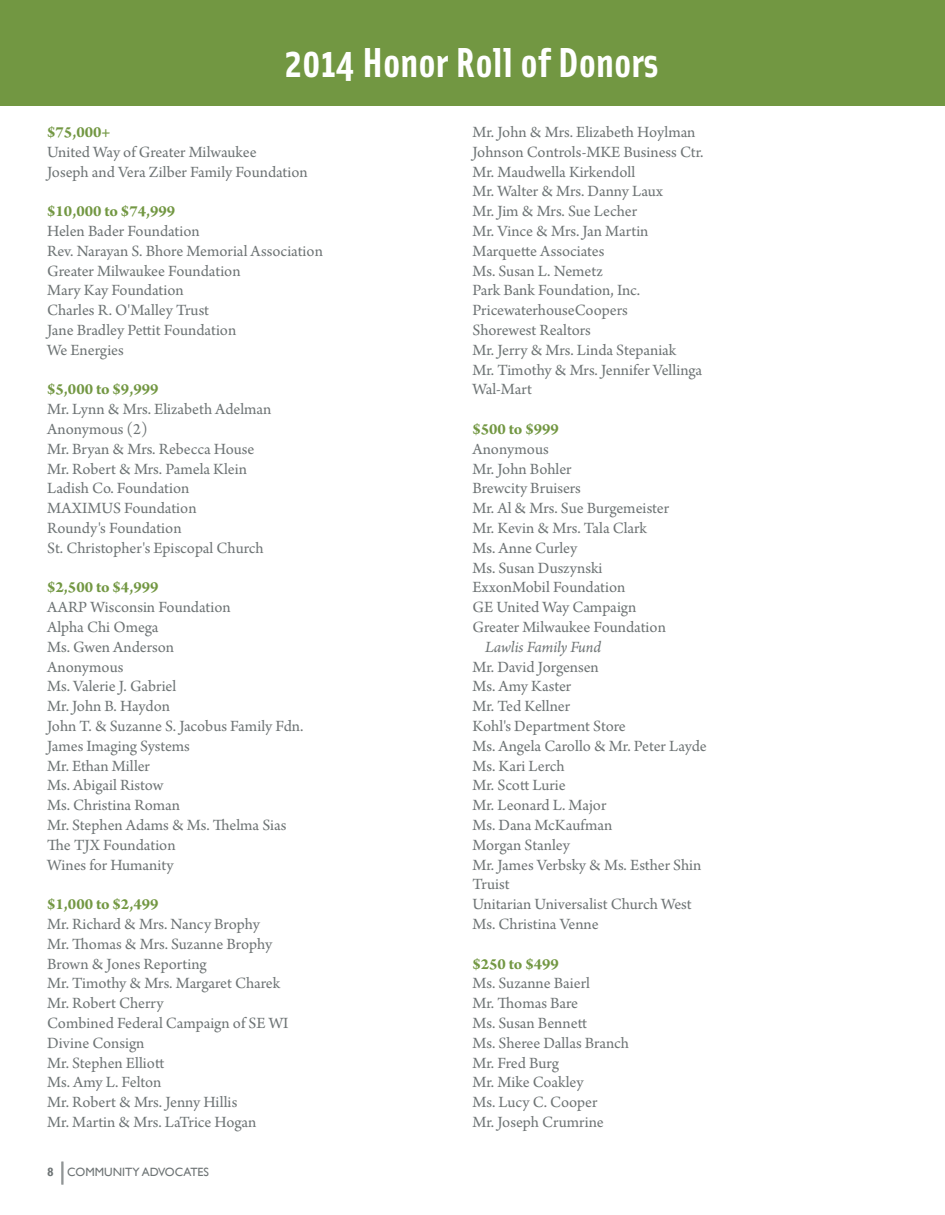
<style>
.page{position:relative;width:945px;height:1215px;background:#fff}
.page>*{position:absolute;margin:0;border:0;box-sizing:border-box;transform-origin:0 0}
.t1{font:700 42px "Solex";color:#fff}
.t2{font:16.5px "Arno Pro";letter-spacing:-.005em;color:#6e7475}
.t3{font:700 16.5px "Arno Pro";color:#729742}
.t4{font:italic 16.5px "Arno Pro";letter-spacing:-.005em;color:#6e7475}
.t5{font:12px "Gill Sans";color:#6e7475}
.s1{font-weight:700}
</style>
<div class="page">
<div style="left:932px;top:0;width:13px;height:105px;background:#729742"></div>
<div style="left:0;top:0;width:932px;height:105px;background:#729742"></div>
<svg style="left:62px;top:1162px;width:2px;height:23px"></svg>
<p class="t1" style="left:285px;top:35px;width:375px">2014 Honor Roll of Donors</p>
<p class="t3" style="left:47px;top:122px;width:65px">$75,000+</p>
<p class="t2" style="left:47px;top:142px;width:211px">United Way of Greater Milwaukee</p>
<p class="t2" style="left:47px;top:162px;width:262px">Joseph and Vera Zilber Family Foundation</p>
<p class="t3" style="left:47px;top:202px;width:130px">$10,000 to $74,999</p>
<p class="t2" style="left:47px;top:222px;width:154px">Helen Bader Foundation</p>
<p class="t2" style="left:47px;top:241px;width:277px">Rev. Narayan S. Bhore Memorial Association</p>
<p class="t2" style="left:47px;top:261px;width:195px">Greater Milwaukee Foundation</p>
<p class="t2" style="left:47px;top:281px;width:138px">Mary Kay Foundation</p>
<p class="t2" style="left:47px;top:301px;width:163px">Charles R. O'Malley Trust</p>
<p class="t2" style="left:47px;top:321px;width:191px">Jane Bradley Pettit Foundation</p>
<p class="t2" style="left:47px;top:340px;width:78px">We Energies</p>
<p class="t3" style="left:47px;top:380px;width:113px">$5,000 to $9,999</p>
<p class="t2" style="left:47px;top:400px;width:226px">Mr. Lynn &amp; Mrs. Elizabeth Adelman</p>
<p class="t2" style="left:47px;top:420px;width:102px">Anonymous (2)</p>
<p class="t2" style="left:47px;top:439px;width:209px">Mr. Bryan &amp; Mrs. Rebecca House</p>
<p class="t2" style="left:47px;top:459px;width:201px">Mr. Robert &amp; Mrs. Pamela Klein</p>
<p class="t2" style="left:47px;top:479px;width:144px">Ladish Co. Foundation</p>
<p class="t2" style="left:47px;top:499px;width:151px">MAXIMUS Foundation</p>
<p class="t2" style="left:47px;top:519px;width:136px">Roundy's Foundation</p>
<p class="t2" style="left:47px;top:538px;width:218px">St. Christopher's Episcopal Church</p>
<p class="t3" style="left:47px;top:578px;width:113px">$2,500 to $4,999</p>
<p class="t2" style="left:47px;top:598px;width:185px">AARP Wisconsin Foundation</p>
<p class="t2" style="left:47px;top:618px;width:113px">Alpha Chi Omega</p>
<p class="t2" style="left:47px;top:637px;width:129px">Ms. Gwen Anderson</p>
<p class="t2" style="left:47px;top:657px;width:78px">Anonymous</p>
<p class="t2" style="left:47px;top:677px;width:131px">Ms. Valerie J. Gabriel</p>
<p class="t2" style="left:47px;top:697px;width:124px">Mr. John B. Haydon</p>
<p class="t2" style="left:47px;top:717px;width:258px">John T. &amp; Suzanne S. Jacobus Family Fdn.</p>
<p class="t2" style="left:47px;top:736px;width:144px">James Imaging Systems</p>
<p class="t2" style="left:47px;top:756px;width:104px">Mr. Ethan Miller</p>
<p class="t2" style="left:47px;top:776px;width:118px">Ms. Abigail Ristow</p>
<p class="t2" style="left:47px;top:796px;width:134px">Ms. Christina Roman</p>
<p class="t2" style="left:47px;top:816px;width:241px">Mr. Stephen Adams &amp; Ms. Thelma Sias</p>
<p class="t2" style="left:47px;top:835px;width:130px">The TJX Foundation</p>
<p class="t2" style="left:47px;top:855px;width:128px">Wines for Humanity</p>
<p class="t3" style="left:47px;top:895px;width:113px">$1,000 to $2,499</p>
<p class="t2" style="left:47px;top:915px;width:214px">Mr. Richard &amp; Mrs. Nancy Brophy</p>
<p class="t2" style="left:47px;top:934px;width:226px">Mr. Thomas &amp; Mrs. Suzanne Brophy</p>
<p class="t2" style="left:47px;top:954px;width:161px">Brown &amp; Jones Reporting</p>
<p class="t2" style="left:47px;top:974px;width:235px">Mr. Timothy &amp; Mrs. Margaret Charek</p>
<p class="t2" style="left:47px;top:994px;width:118px">Mr. Robert Cherry</p>
<p class="t2" style="left:47px;top:1014px;width:243px">Combined Federal Campaign of SE WI</p>
<p class="t2" style="left:47px;top:1033px;width:99px">Divine Consign</p>
<p class="t2" style="left:47px;top:1053px;width:119px">Mr. Stephen Elliott</p>
<p class="t2" style="left:47px;top:1073px;width:116px">Ms. Amy L. Felton</p>
<p class="t2" style="left:47px;top:1093px;width:192px">Mr. Robert &amp; Mrs. Jenny Hillis</p>
<p class="t2" style="left:47px;top:1113px;width:211px">Mr. Martin &amp; Mrs. LaTrice Hogan</p>
<p class="t5" style="left:47px;top:1165px;width:163px"><span class="s1">8</span> COMMUNITY ADVOCATES</p>
<p class="t2" style="left:472px;top:123px;width:225px">Mr. John &amp; Mrs. Elizabeth Hoylman</p>
<p class="t2" style="left:472px;top:142px;width:233px">Johnson Controls-MKE Business Ctr.</p>
<p class="t2" style="left:472px;top:162px;width:164px">Mr. Maudwella Kirkendoll</p>
<p class="t2" style="left:472px;top:182px;width:192px">Mr. Walter &amp; Mrs. Danny Laux</p>
<p class="t2" style="left:472px;top:202px;width:166px">Mr. Jim &amp; Mrs. Sue Lecher</p>
<p class="t2" style="left:472px;top:222px;width:178px">Mr. Vince &amp; Mrs. Jan Martin</p>
<p class="t2" style="left:472px;top:241px;width:133px">Marquette Associates</p>
<p class="t2" style="left:472px;top:261px;width:132px">Ms. Susan L. Nemetz</p>
<p class="t2" style="left:472px;top:281px;width:169px">Park Bank Foundation, Inc.</p>
<p class="t2" style="left:472px;top:301px;width:157px">PricewaterhouseCoopers</p>
<p class="t2" style="left:472px;top:321px;width:120px">Shorewest Realtors</p>
<p class="t2" style="left:472px;top:340px;width:205px">Mr. Jerry &amp; Mrs. Linda Stepaniak</p>
<p class="t2" style="left:472px;top:360px;width:231px">Mr. Timothy &amp; Mrs. Jennifer Vellinga</p>
<p class="t2" style="left:472px;top:380px;width:61px">Wal-Mart</p>
<p class="t3" style="left:472px;top:419px;width:88px">$500 to $999</p>
<p class="t2" style="left:472px;top:439px;width:78px">Anonymous</p>
<p class="t2" style="left:472px;top:459px;width:101px">Mr. John Bohler</p>
<p class="t2" style="left:472px;top:479px;width:110px">Brewcity Bruisers</p>
<p class="t2" style="left:472px;top:499px;width:198px">Mr. Al &amp; Mrs. Sue Burgemeister</p>
<p class="t2" style="left:472px;top:519px;width:176px">Mr. Kevin &amp; Mrs. Tala Clark</p>
<p class="t2" style="left:472px;top:538px;width:106px">Ms. Anne Curley</p>
<p class="t2" style="left:472px;top:558px;width:132px">Ms. Susan Duszynski</p>
<p class="t2" style="left:472px;top:578px;width:155px">ExxonMobil Foundation</p>
<p class="t2" style="left:472px;top:598px;width:165px">GE United Way Campaign</p>
<p class="t2" style="left:472px;top:618px;width:195px">Greater Milwaukee Foundation</p>
<p class="t4" style="left:485px;top:637px;width:118px">Lawlis Family Fund</p>
<p class="t2" style="left:472px;top:657px;width:128px">Mr. David Jorgensen</p>
<p class="t2" style="left:472px;top:677px;width:100px">Ms. Amy Kaster</p>
<p class="t2" style="left:472px;top:697px;width:99px">Mr. Ted Kellner</p>
<p class="t2" style="left:472px;top:717px;width:155px">Kohl's Department Store</p>
<p class="t2" style="left:472px;top:736px;width:236px">Ms. Angela Carollo &amp; Mr. Peter Layde</p>
<p class="t2" style="left:472px;top:756px;width:94px">Ms. Kari Lerch</p>
<p class="t2" style="left:472px;top:776px;width:95px">Mr. Scott Lurie</p>
<p class="t2" style="left:472px;top:796px;width:135px">Mr. Leonard L. Major</p>
<p class="t2" style="left:472px;top:816px;width:141px">Ms. Dana McKaufman</p>
<p class="t2" style="left:472px;top:835px;width:99px">Morgan Stanley</p>
<p class="t2" style="left:472px;top:855px;width:230px">Mr. James Verbsky &amp; Ms. Esther Shin</p>
<p class="t2" style="left:472px;top:875px;width:39px">Truist</p>
<p class="t2" style="left:472px;top:895px;width:221px">Unitarian Universalist Church West</p>
<p class="t2" style="left:472px;top:915px;width:128px">Ms. Christina Venne</p>
<p class="t3" style="left:472px;top:954px;width:88px">$250 to $499</p>
<p class="t2" style="left:472px;top:974px;width:119px">Ms. Suzanne Baierl</p>
<p class="t2" style="left:472px;top:994px;width:107px">Mr. Thomas Bare</p>
<p class="t2" style="left:472px;top:1014px;width:116px">Ms. Susan Bennett</p>
<p class="t2" style="left:472px;top:1033px;width:158px">Ms. Sheree Dallas Branch</p>
<p class="t2" style="left:472px;top:1053px;width:88px">Mr. Fred Burg</p>
<p class="t2" style="left:472px;top:1073px;width:113px">Mr. Mike Coakley</p>
<p class="t2" style="left:472px;top:1093px;width:127px">Ms. Lucy C. Cooper</p>
<p class="t2" style="left:472px;top:1113px;width:133px">Mr. Joseph Crumrine</p>
</div>
